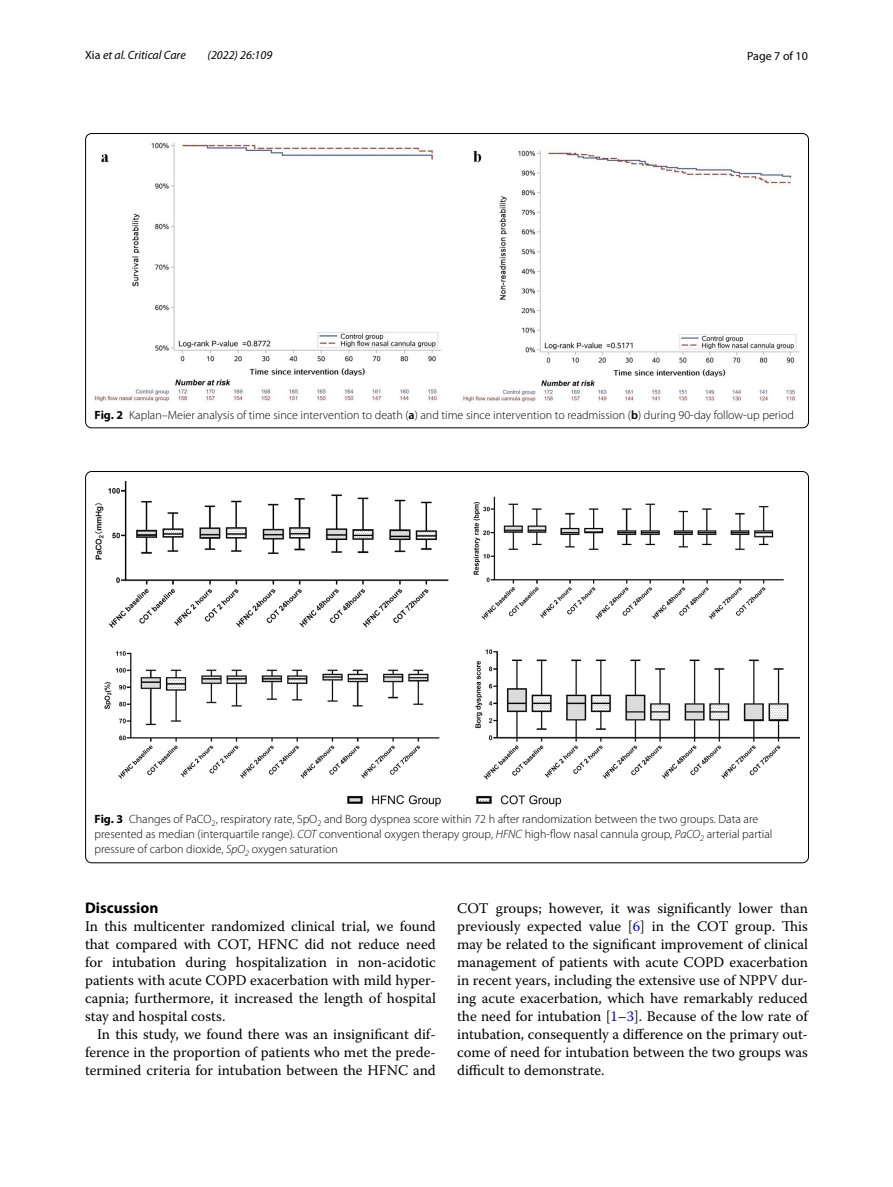
<style>
.page{position:relative;width:893px;height:1187px;background:#fff}
.page>*{position:absolute;margin:0;border:0;box-sizing:border-box;transform-origin:0 0}
.t1{font:700 15.45px "Myriad Pro";color:#000}
.t2{font:14.7px/18px "Warnock Pro";color:#000;text-align:justify}
.t3{font:300 12px/15px "Myriad Pro";color:#000}
.t4{font:italic 12px "Myriad Pro";color:#000}
.t5{font:12px "Myriad Pro";color:#000}
.s1{font-style:normal}
.s2{font-weight:700}
.s3{font-weight:600}
.s4{font-style:italic}
.s5{color:#00f}
</style>
<div class="page">
<img style="left:94px;top:142px;width:706px;height:260px">
<img style="left:95px;top:480px;width:705px;height:327px">
<p class="t4" style="left:85px;top:48px;width:102px"><span class="s1">Xia</span> et al. Critical Care</p>
<p class="t4" style="left:208px;top:48px;width:66px">(2022) 26:109</p>
<p class="t5" style="left:747px;top:48px;width:62px">Page 7 of 10</p>
<p class="t3" style="left:95px;top:407px;width:701px"><span class="s2">Fig. 2</span> Kaplan–Meier analysis of time since intervention to death (<span class="s3">a</span>) and time since intervention to readmission (<span class="s3">b</span>) during 90-day follow-up period</p>
<p class="t3" style="left:95px;top:811px;width:679px"><span class="s2">Fig. 3</span> Changes of PaCO<sub>2</sub>, respiratory rate, SpO<sub>2</sub> and Borg dyspnea score within 72 h after randomization between the two groups. Data are presented as median (interquartile range). <span class="s4">COT</span> conventional oxygen therapy group, <span class="s4">HFNC</span> high-flow nasal cannula group, <span class="s4">PaCO</span><sub>2</sub> arterial partial pressure of carbon dioxide, <span class="s4">SpO</span><sub>2</sub> oxygen saturation</p>
<p class="t1" style="left:85px;top:897px;width:75px">Discussion</p>
<p class="t2" style="left:85px;top:917px;width:352px">In this multicenter randomized clinical trial, we found that compared with COT, HFNC did not reduce need for intubation during hospitalization in non-acidotic patients with acute COPD exacerbation with mild hyper&shy;capnia; furthermore, it increased the length of hospital stay and hospital costs.</p>
<p class="t2" style="left:85px;top:1025px;width:352px;text-indent:12px">In this study, we found there was an insignificant dif&shy;ference in the proportion of patients who met the prede&shy;termined criteria for intubation between the HFNC and</p>
<p class="t2" style="left:457px;top:898px;width:352px">COT groups; however, it was significantly lower than previously expected value [<span class="s5">6</span>] in the COT group. This may be related to the significant improvement of clinical management of patients with acute COPD exacerbation in recent years, including the extensive use of NPPV dur&shy;ing acute exacerbation, which have remarkably reduced the need for intubation [<span class="s5">1</span>–<span class="s5">3</span>]. Because of the low rate of intubation, consequently a difference on the primary out&shy;come of need for intubation between the two groups was difficult to demonstrate.</p>
</div>
